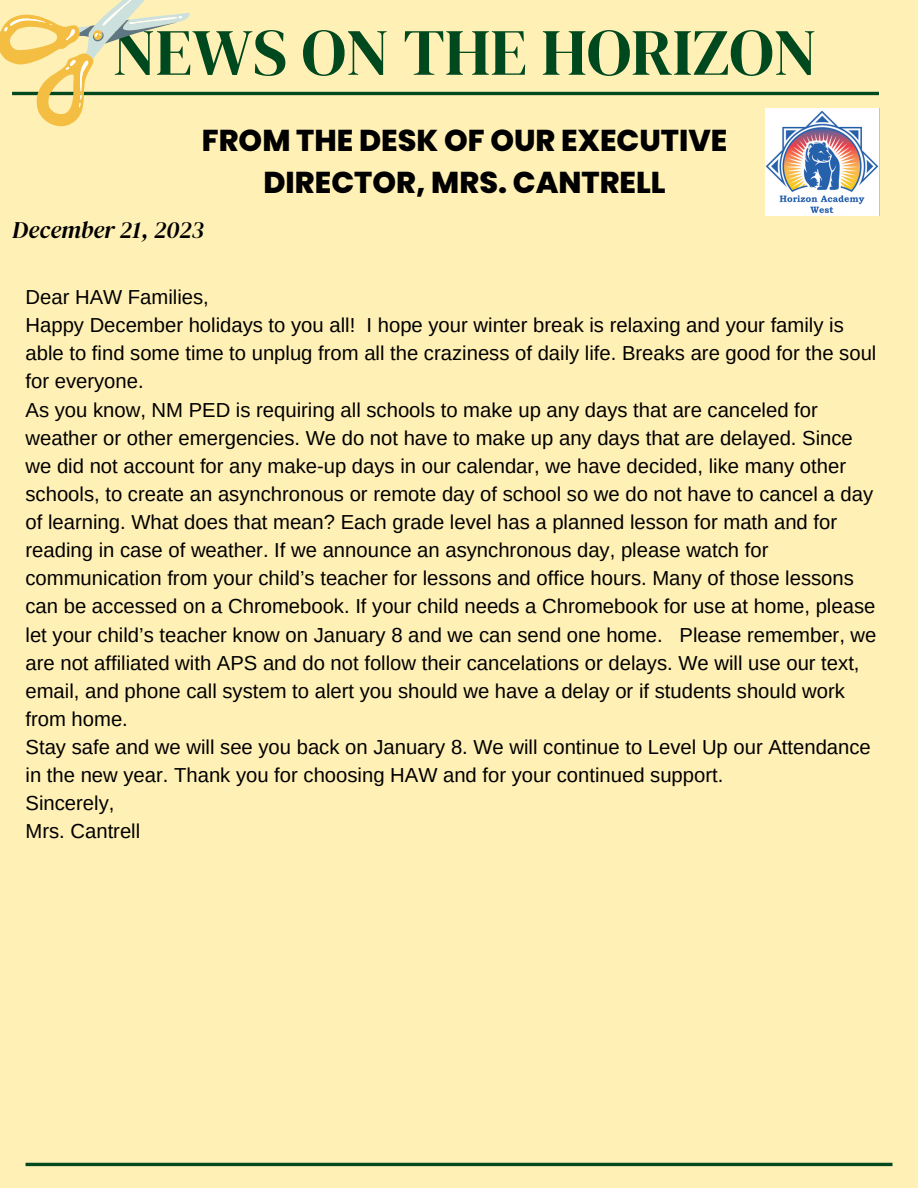
<style>
.page{position:relative;width:918px;height:1188px;background:#fff0b5}
.page>*{position:absolute;margin:0;border:0;box-sizing:border-box;transform-origin:0 0}
.t1{font:66px "DM Serif Display";color:#00491f}
.t2{font:800 30.15px/41.7px "Poppins";color:#000;text-align:center}
.t3{font:italic 24.15px "DM Serif Display";color:#000}
.t4{font:20.25px/28.2px "Arimo";color:#000}
</style>
<div class="page">
<hr style="left:12px;top:92px;width:867px;height:3px;background:#00491f">
<img style="left:766px;top:109px;width:113px;height:107px">
<hr style="left:26px;top:1163px;width:866px;height:3px;background:#00491f">
<svg style="left:0;top:0;width:190px;height:126px"></svg>
<p class="t1" style="left:112px;top:6px;width:706px">NEWS ON THE HORIZON</p>
<p class="t2" style="left:202px;top:120px;width:527px">FROM THE DESK OF OUR EXECUTIVE<br>DIRECTOR, MRS. CANTRELL</p>
<p class="t3" style="left:12px;top:212px;width:194px">December 21, 2023</p>
<p class="t4" style="left:26px;top:283px;width:185px">Dear HAW Families,</p>
<p class="t4" style="left:26px;top:311px;width:852px">Happy December holidays to you all! I hope your winter break is relaxing and your family is able to find some time to unplug from all the craziness of daily life. Breaks are good for the soul for everyone.</p>
<p class="t4" style="left:26px;top:395px;width:852px">As you know, NM PED is requiring all schools to make up any days that are canceled for weather or other emergencies. We do not have to make up any days that are delayed. Since we did not account for any make-up days in our calendar, we have decided, like many other schools, to create an asynchronous or remote day of school so we do not have to cancel a day of learning. What does that mean? Each grade level has a planned lesson for math and for reading in case of weather. If we announce an asynchronous day, please watch for communication from your child’s teacher for lessons and office hours. Many of those lessons can be accessed on a Chromebook. If your child needs a Chromebook for use at home, please let your child’s teacher know on January 8 and we can send one home. Please remember, we are not affiliated with APS and do not follow their cancelations or delays. We will use our text, email, and phone call system to alert you should we have a delay or if students should work from home.</p>
<p class="t4" style="left:26px;top:733px;width:847px">Stay safe and we will see you back on January 8. We will continue to Level Up our Attendance in the new year. Thank you for choosing HAW and for your continued support.</p>
<p class="t4" style="left:26px;top:789px;width:90px">Sincerely,</p>
<p class="t4" style="left:26px;top:817px;width:116px">Mrs. Cantrell</p>
</div>
